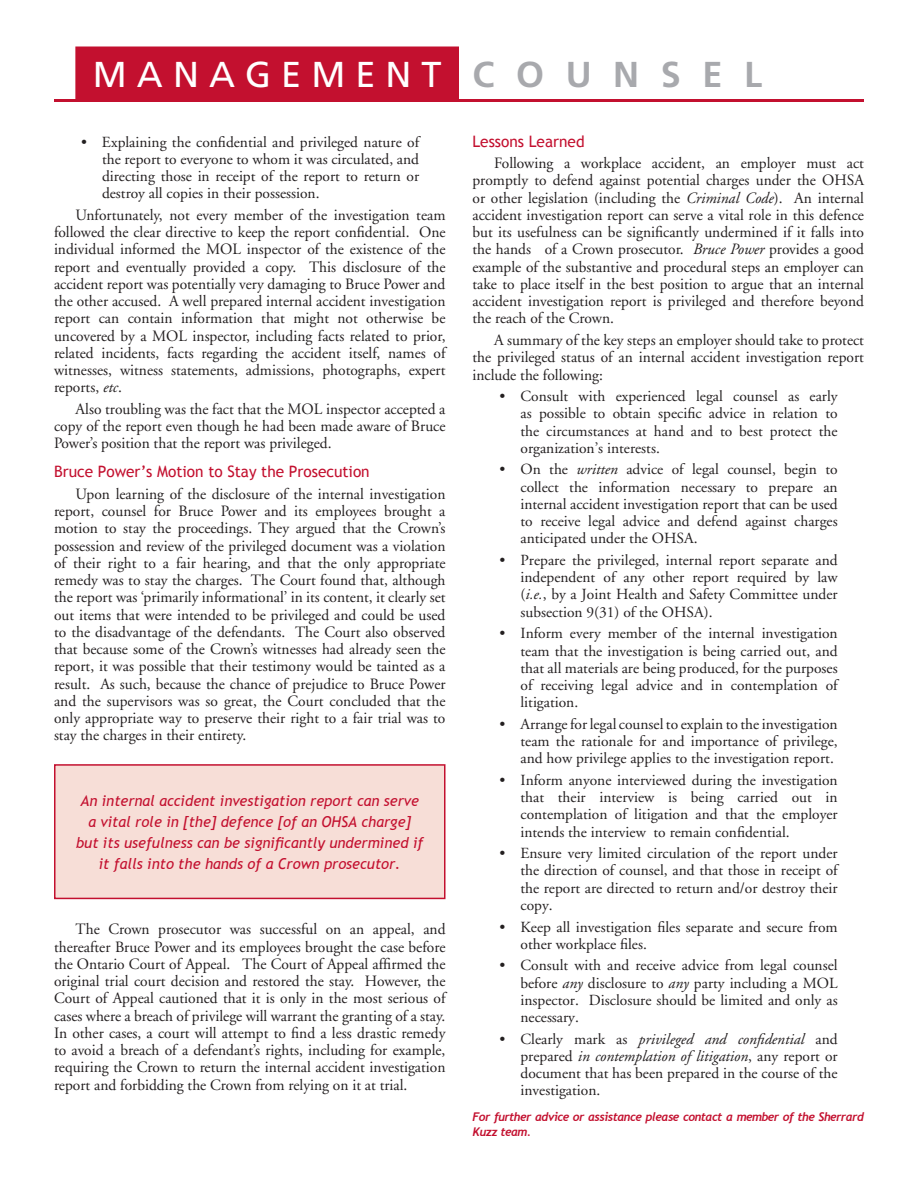
<style>
.page{position:relative;width:918px;height:1188px;background:#fff}
.page>*{position:absolute;margin:0;border:0;box-sizing:border-box;transform-origin:0 0}
.t1{font:36px "Frutiger";letter-spacing:.28em;color:#fff}
.Main_Text{font:15.75px/17.2px "Adobe Garamond";color:#231f20;text-align:justify}
.Red_Subheading_Text{font:15.75px "Trebuchet MS";color:#c3102f}
.Main_Subheading_Text{font:15.45px/17.2px "Adobe Garamond";color:#231f20;text-align:justify}
.Red_Subheading_Text-2{font:italic 15px/21px "Trebuchet MS";color:#c3102f;text-align:center}
.Red_Subheading_Text-3{font:italic 700 12px/15px "Trebuchet";letter-spacing:-.04em;color:#c3102f}
.s1{font-weight:700;color:#a8a9ad}
.s2{font-style:italic}
</style>
<div class="page">
<div style="left:75px;top:46px;width:384px;height:54px;background:#c3102f;border:3px solid #c3102f"></div>
<hr style="left:54px;top:99px;width:810px;height:3px;background:#c3102f">
<div style="left:55px;top:765px;width:390px;height:133px;background:#f7ded7"></div>
<div style="left:54px;top:764px;width:392px;height:135px;border:2px solid #c3102f"></div>
<p class="t1" style="left:93px;top:53px;width:671px">MANAGEMENT <span class="s1">C O U N S E L</span></p>
<p class="Main_Subheading_Text" style="left:102px;top:133px;width:319px;text-indent:-21px">• Explaining the confidential and privileged nature of the report to everyone to whom it was circulated, and directing those in receipt of the report to return or destroy all copies in their possession.</p>
<p class="Main_Text" style="left:54px;top:207px;width:393px;text-indent:22px">Unfortunately, not every member of the investigation team followed the clear directive to keep the report confidential. One individual informed the MOL inspector of the existence of the report and eventually provided a copy. This disclosure of the accident report was potentially very damaging to Bruce Power and the other accused. A well prepared internal accident investigation report can contain information that might not otherwise be uncovered by a MOL inspector, including facts related to prior, related incidents, facts regarding the accident itself, names of witnesses, witness statements, admissions, photographs, expert reports, <span class="s2">etc</span>.</p>
<p class="Main_Text" style="left:54px;top:401px;width:393px;text-indent:22px">Also troubling was the fact that the MOL inspector accepted a copy of the report even though he had been made aware of Bruce Power’s position that the report was privileged.</p>
<p class="Red_Subheading_Text" style="left:54px;top:462px;width:317px">Bruce Power’s Motion to Stay the Prosecution</p>
<p class="Main_Text" style="left:54px;top:486px;width:393px;text-indent:22px">Upon learning of the disclosure of the internal investigation report, counsel for Bruce Power and its employees brought a motion to stay the proceedings. They argued that the Crown’s possession and review of the privileged document was a violation of their right to a fair hearing, and that the only appropriate remedy was to stay the charges. The Court found that, although the report was ‘primarily informational’ in its content, it clearly set out items that were intended to be privileged and could be used to the disadvantage of the defendants. The Court also observed that because some of the Crown’s witnesses had already seen the report, it was possible that their testimony would be tainted as a result. As such, because the chance of prejudice to Bruce Power and the supervisors was so great, the Court concluded that the only appropriate way to preserve their right to a fair trial was to stay the charges in their entirety.</p>
<p class="Red_Subheading_Text-2" style="left:76px;top:790px;width:349px">An internal accident investigation report can serve a vital role in [the] defence [of an OHSA charge] but its usefulness can be significantly undermined if it falls into the hands of a Crown prosecutor.</p>
<p class="Main_Text" style="left:54px;top:921px;width:393px;text-indent:22px">The Crown prosecutor was successful on an appeal, and thereafter Bruce Power and its employees brought the case before the Ontario Court of Appeal. The Court of Appeal affirmed the original trial court decision and restored the stay. However, the Court of Appeal cautioned that it is only in the most serious of cases where a breach of privilege will warrant the granting of a stay.<br>In other cases, a court will attempt to find a less drastic remedy to avoid a breach of a defendant’s rights, including for example, requiring the Crown to return the internal accident investigation report and forbidding the Crown from relying on it at trial.</p>
<p class="Red_Subheading_Text" style="left:472px;top:132px;width:114px">Lessons Learned</p>
<p class="Main_Text" style="left:472px;top:155px;width:393px;text-indent:22px">Following a workplace accident, an employer must act promptly to defend against potential charges under the OHSA or other legislation (including the <span class="s2">Criminal Code</span>). An internal accident investigation report can serve a vital role in this defence but its usefulness can be significantly undermined if it falls into the hands of a Crown prosecutor. <span class="s2">Bruce Power</span> provides a good example of the substantive and procedural steps an employer can take to place itself in the best position to argue that an internal accident investigation report is privileged and therefore beyond the reach of the Crown.</p>
<p class="Main_Text" style="left:472px;top:332px;width:393px;text-indent:22px">A summary of the key steps an employer should take to protect the privileged status of an internal accident investigation report include the following:</p>
<p class="Main_Subheading_Text" style="left:520px;top:388px;width:319px;text-indent:-21px">• Consult with experienced legal counsel as early as possible to obtain specific advice in relation to the circumstances at hand and to best protect the organization’s interests.</p>
<p class="Main_Subheading_Text" style="left:520px;top:461px;width:319px;text-indent:-21px">• On the <span class="s2">written</span> advice of legal counsel, begin to collect the information necessary to prepare an internal accident investigation report that can be used to receive legal advice and defend against charges anticipated under the OHSA.</p>
<p class="Main_Subheading_Text" style="left:520px;top:552px;width:319px;text-indent:-21px">• Prepare the privileged, internal report separate and independent of any other report required by law (<span class="s2">i.e.</span>, by a Joint Health and Safety Committee under subsection 9(31) of the OHSA).</p>
<p class="Main_Subheading_Text" style="left:520px;top:625px;width:319px;text-indent:-21px">• Inform every member of the internal investigation team that the investigation is being carried out, and that all materials are being produced, for the purposes of receiving legal advice and in contemplation of litigation.</p>
<p class="Main_Subheading_Text" style="left:520px;top:716px;width:319px;text-indent:-21px">• Arrange for legal counsel to explain to the investigation team the rationale for and importance of privilege, and how privilege applies to the investigation report.</p>
<p class="Main_Subheading_Text" style="left:520px;top:772px;width:319px;text-indent:-21px">• Inform anyone interviewed during the investigation that their interview is being carried out in contemplation of litigation and that the employer intends the interview to remain confidential.</p>
<p class="Main_Subheading_Text" style="left:520px;top:845px;width:319px;text-indent:-21px">• Ensure very limited circulation of the report under the direction of counsel, and that those in receipt of the report are directed to return and/or destroy their copy.</p>
<p class="Main_Subheading_Text" style="left:520px;top:918px;width:319px;text-indent:-21px">• Keep all investigation files separate and secure from other workplace files.</p>
<p class="Main_Subheading_Text" style="left:520px;top:957px;width:319px;text-indent:-21px">• Consult with and receive advice from legal counsel before <span class="s2">any</span> disclosure to <span class="s2">any</span> party including a MOL inspector. Disclosure should be limited and only as necessary.</p>
<p class="Main_Subheading_Text" style="left:520px;top:1031px;width:319px;text-indent:-21px">• Clearly mark as <span class="s2">privileged and confidential</span> and prepared <span class="s2">in contemplation of litigation</span>, any report or document that has been prepared in the course of the investigation.</p>
<p class="Red_Subheading_Text-3" style="left:472px;top:1110px;width:393px">For further advice or assistance please contact a member of the Sherrard<br>Kuzz team.</p>
</div>
